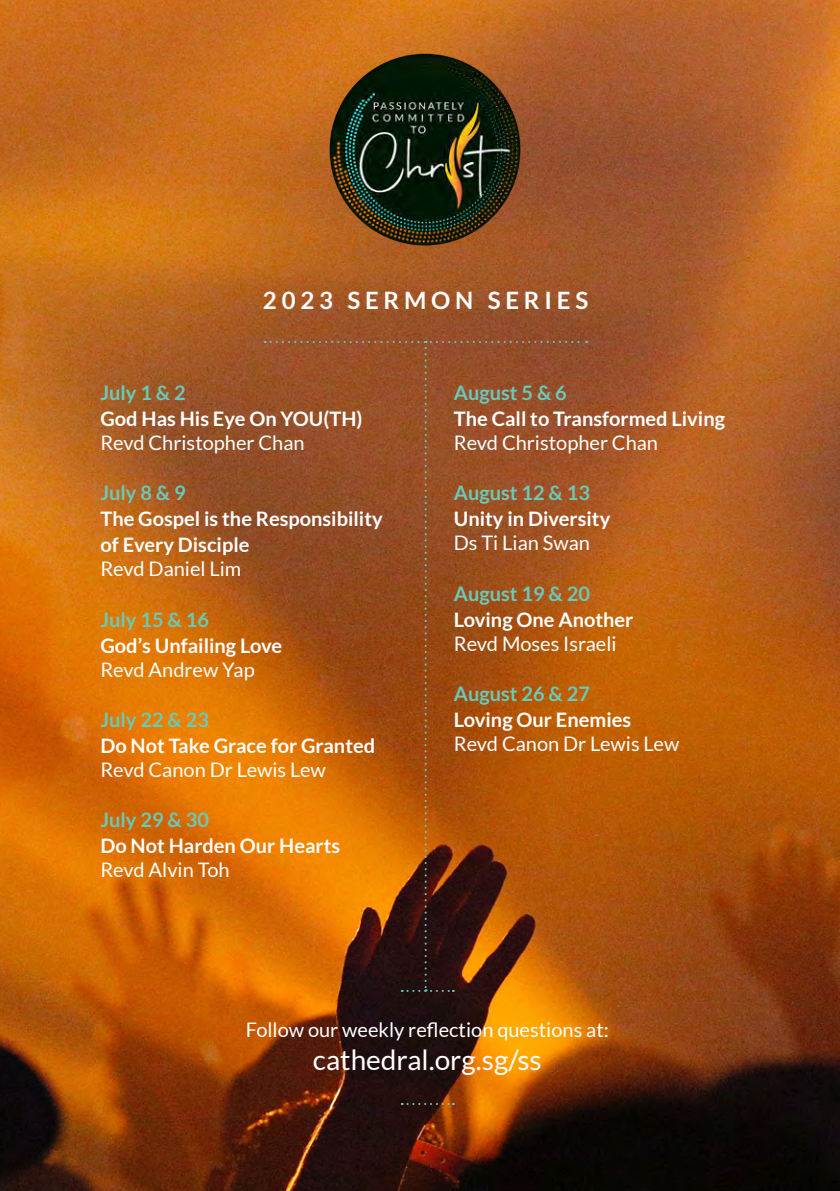
<style>
.page{position:relative;width:840px;height:1191px;background:#fff}
.page>*{position:absolute;margin:0;border:0;box-sizing:border-box;transform-origin:0 0}
.t1{font:28px "Lato";color:#fff}
.t2{font:700 24px "Lato";letter-spacing:.2em;color:#fff}
.t3{font:700 20px/26px "Lato";color:#fff}
.t4{font:20px "Lato";color:#fff}
.t5{font:700 20px "Lato";color:#69cab8}
</style>
<div class="page">
<img style="left:0;top:0;width:839px;height:1191px">
<img style="left:327px;top:52px;width:195px;height:195px">
<svg style="left:264px;top:341px;width:323px;height:651px"></svg>
<svg style="left:401px;top:1103px;width:52px;height:2px"></svg>
<p class="t2" style="left:263px;top:287px;width:326px">2023 SERMON SERIES</p>
<p class="t5" style="left:100px;top:382px;width:87px">July 1 &amp; 2</p>
<p class="t3" style="left:100px;top:406px;width:263px">God Has His Eye On YOU(TH)</p>
<p class="t4" style="left:100px;top:432px;width:206px">Revd Christopher Chan</p>
<p class="t5" style="left:100px;top:482px;width:87px">July 8 &amp; 9</p>
<p class="t3" style="left:100px;top:506px;width:284px">The Gospel is the Responsibility of Every Disciple</p>
<p class="t4" style="left:100px;top:558px;width:142px">Revd Daniel Lim</p>
<p class="t5" style="left:100px;top:608px;width:110px">July 15 &amp; 16</p>
<p class="t3" style="left:100px;top:632px;width:183px">God’s Unfailing Love</p>
<p class="t4" style="left:100px;top:658px;width:156px">Revd Andrew Yap</p>
<p class="t5" style="left:100px;top:708px;width:110px">July 22 &amp; 23</p>
<p class="t3" style="left:100px;top:732px;width:276px">Do Not Take Grace for Granted</p>
<p class="t4" style="left:100px;top:758px;width:227px">Revd Canon Dr Lewis Lew</p>
<p class="t5" style="left:100px;top:808px;width:110px">July 29 &amp; 30</p>
<p class="t3" style="left:100px;top:832px;width:241px">Do Not Harden Our Hearts</p>
<p class="t4" style="left:100px;top:858px;width:131px">Revd Alvin Toh</p>
<p class="t5" style="left:453px;top:382px;width:114px">August 5 &amp; 6</p>
<p class="t3" style="left:453px;top:406px;width:272px">The Call to Transformed Living</p>
<p class="t4" style="left:453px;top:432px;width:206px">Revd Christopher Chan</p>
<p class="t5" style="left:453px;top:482px;width:138px">August 12 &amp; 13</p>
<p class="t3" style="left:453px;top:506px;width:158px">Unity in Diversity</p>
<p class="t4" style="left:453px;top:532px;width:138px">Ds Ti Lian Swan</p>
<p class="t5" style="left:453px;top:582px;width:138px">August 19 &amp; 20</p>
<p class="t3" style="left:453px;top:606px;width:181px">Loving One Another</p>
<p class="t4" style="left:453px;top:632px;width:164px">Revd Moses Israeli</p>
<p class="t5" style="left:453px;top:682px;width:138px">August 26 &amp; 27</p>
<p class="t3" style="left:453px;top:706px;width:179px">Loving Our Enemies</p>
<p class="t4" style="left:453px;top:732px;width:227px">Revd Canon Dr Lewis Lew</p>
<p class="t4" style="left:245px;top:1018px;width:364px">Follow our weekly reflection questions at:</p>
<h1 class="t1" style="left:313px;top:1044px;width:230px">cathedral.org.sg/ss</h1>
</div>
